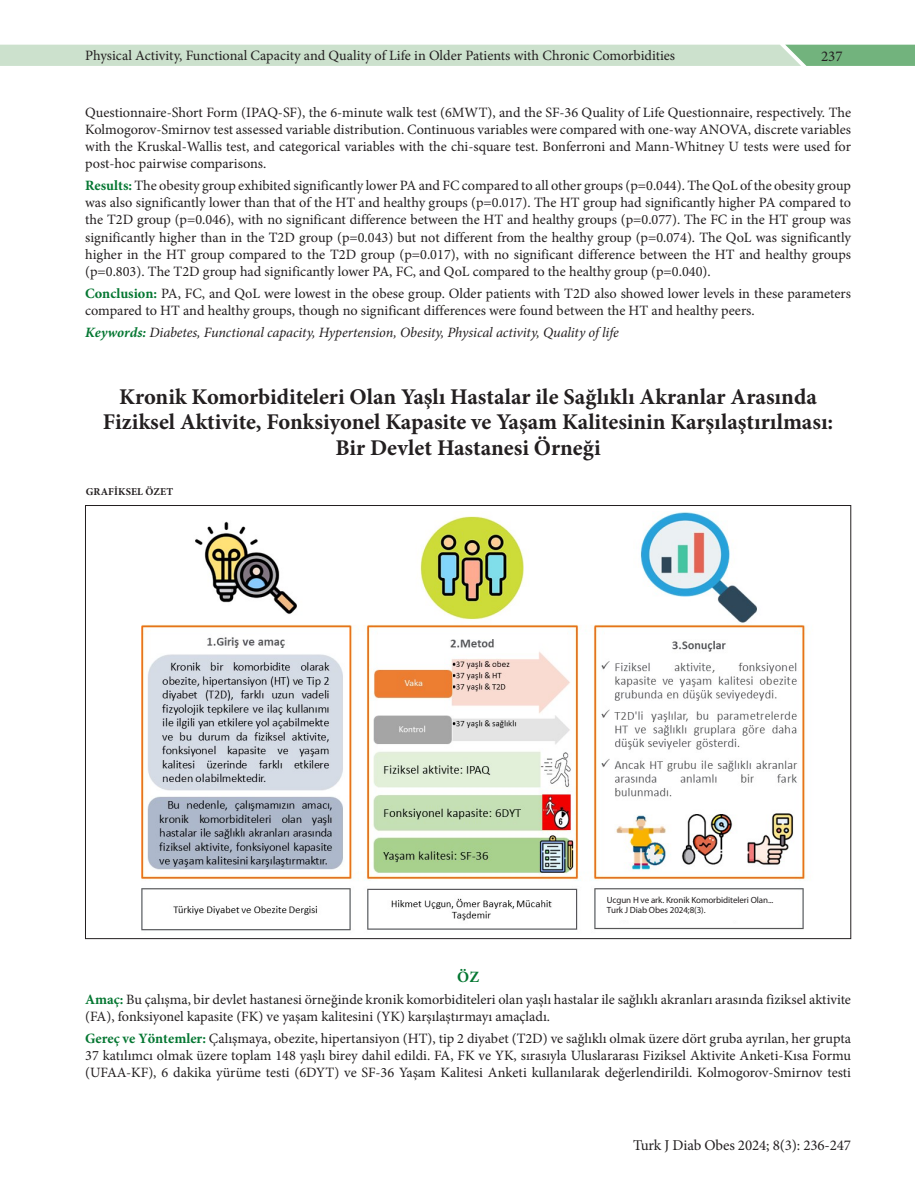
<style>
.page{position:relative;width:915px;height:1191px;background:#fff}
.page>*{position:absolute;margin:0;border:0;box-sizing:border-box;transform-origin:0 0}
.t1{font:700 22.5px/25.5px "Minion Pro";color:#231f20;text-align:center}
.t2{font:19.95px "Times New Roman";color:#000}
.t3{font:700 19.95px "Times New Roman";color:#000}
.t4{font:700 15.75px "Minion Pro";color:#057732}
.t5{font:15px "Minion Pro";letter-spacing:-.01em;color:#231f20}
.t6{font:14.25px/17.2px "Minion Pro";color:#231f20;text-align:justify}
.t7{font:italic 14.25px "Minion Pro";letter-spacing:-.005em;color:#231f20}
.t8{font:700 10.5px "Minion Pro";letter-spacing:.01em;color:#231f20}
.t9{font:9px/10.5px "Myriad Pro";letter-spacing:-.01em;color:#231f20}
.s1{font-weight:700;color:#057732}
.s2{font-weight:700}
.s3{color:#f00}
</style>
<div class="page">
<svg style="left:0;top:45px;width:914px;height:21px"></svg>
<img style="left:141px;top:512px;width:665px;height:419px">
<div style="left:600px;top:891px;width:194px;height:28px;background:#fff"></div>
<p class="t6" style="left:85px;top:47px;width:591px">Physical Activity, Functional Capacity and Quality of Life in Older Patients with Chronic Comorbidities</p>
<p class="t5" style="left:820px;top:46px;width:23px">237</p>
<p class="t6" style="left:85px;top:104px;width:767px">Questionnaire-Short Form (IPAQ-SF), the 6-minute walk test (6MWT), and the SF-36 Quality of Life Questionnaire, respectively. The Kolmogorov-Smirnov test assessed variable distribution. Continuous variables were compared with one-way ANOVA, discrete variables with the Kruskal-Wallis test, and categorical variables with the chi-square test. Bonferroni and Mann-Whitney U tests were used for post-hoc pairwise comparisons.</p>
<p class="t6" style="left:85px;top:177px;width:767px"><span class="s1">Results:</span> The obesity group exhibited significantly lower PA and FC compared to all other groups (p=0.044). The QoL of the obesity group was also significantly lower than that of the HT and healthy groups (p=0.017). The HT group had significantly higher PA compared to the T2D group (p=0.046), with no significant difference between the HT and healthy groups (p=0.077). The FC in the HT group was significantly higher than in the T2D group (p=0.043) but not different from the healthy group (p=0.074). The QoL was significantly higher in the HT group compared to the T2D group (p=0.017), with no significant difference between the HT and healthy groups (p=0.803). The T2D group had significantly lower PA, FC, and QoL compared to the healthy group (p=0.040).</p>
<p class="t6" style="left:85px;top:285px;width:767px"><span class="s1">Conclusion:</span> PA, FC, and QoL were lowest in the obese group. Older patients with T2D also showed lower levels in these parameters compared to HT and healthy groups, though no significant differences were found between the HT and healthy peers.</p>
<p class="t7" style="left:85px;top:322px;width:535px"><span class="s1">Keywords:</span> Diabetes, Functional capacity, Hypertension, Obesity, Physical activity, Quality of life</p>
<p class="t1" style="left:103px;top:384px;width:731px">Kronik Komorbiditeleri Olan Yaşlı Hastalar ile Sağlıklı Akranlar Arasında<br>Fiziksel Aktivite, Fonksiyonel Kapasite ve Yaşam Kalitesinin Karşılaştırılması:</p>
<p class="t1" style="left:335px;top:435px;width:266px">Bir Devlet Hastanesi Örneği</p>
<p class="t8" style="left:86px;top:484px;width:89px">GRAFIKSEL ÖZET</p>
<p class="t9" style="left:606px;top:894px;width:168px">Ucgun H ve ark. Kronik Komorbiditeleri Olan...<br>Turk J Diab Obes 2024;8(3).</p>
<p class="t4" style="left:457px;top:966px;width:23px">ÖZ</p>
<p class="t6" style="left:85px;top:990px;width:767px"><span class="s1">Amaç:</span> Bu çalışma, bir devlet hastanesi örneğinde kronik komorbiditeleri olan yaşlı hastalar ile sağlıklı akranları arasında fiziksel aktivite (FA), fonksiyonel kapasite (FK) ve yaşam kalitesini (YK) karşılaştırmayı amaçladı.</p>
<p class="t6" style="left:85px;top:1029px;width:767px"><span class="s1">Gereç ve Yöntemler:</span> Çalışmaya, obezite, hipertansiyon (HT), tip 2 diyabet (T2D) ve sağlıklı olmak üzere dört gruba ayrılan, her grupta 37 katılımcı olmak üzere toplam 148 yaşlı birey dahil edildi. FA, FK ve YK, sırasıyla Uluslararası Fiziksel Aktivite Anketi-Kısa Formu (UFAA-KF), 6 dakika yürüme testi (6DYT) ve SF-36 Yaşam Kalitesi Anketi kullanılarak değerlendirildi. Kolmogorov-Smirnov testi</p>
<p class="t3" style="left:94px;top:1002px;width:26px">Öz</p>
<p class="t2" style="left:94px;top:1048px;width:757px"><span class="s2">Amaç:</span> Bu çalışma, <span class="s3">bir devlet hastanesi örneğinde</span> kronik komorbiditeleri olan yaşlı hastalar ile</p>
<p class="t5" style="left:633px;top:1134px;width:219px">Turk J Diab Obes 2024; 8(3): 236-247</p>
</div>
